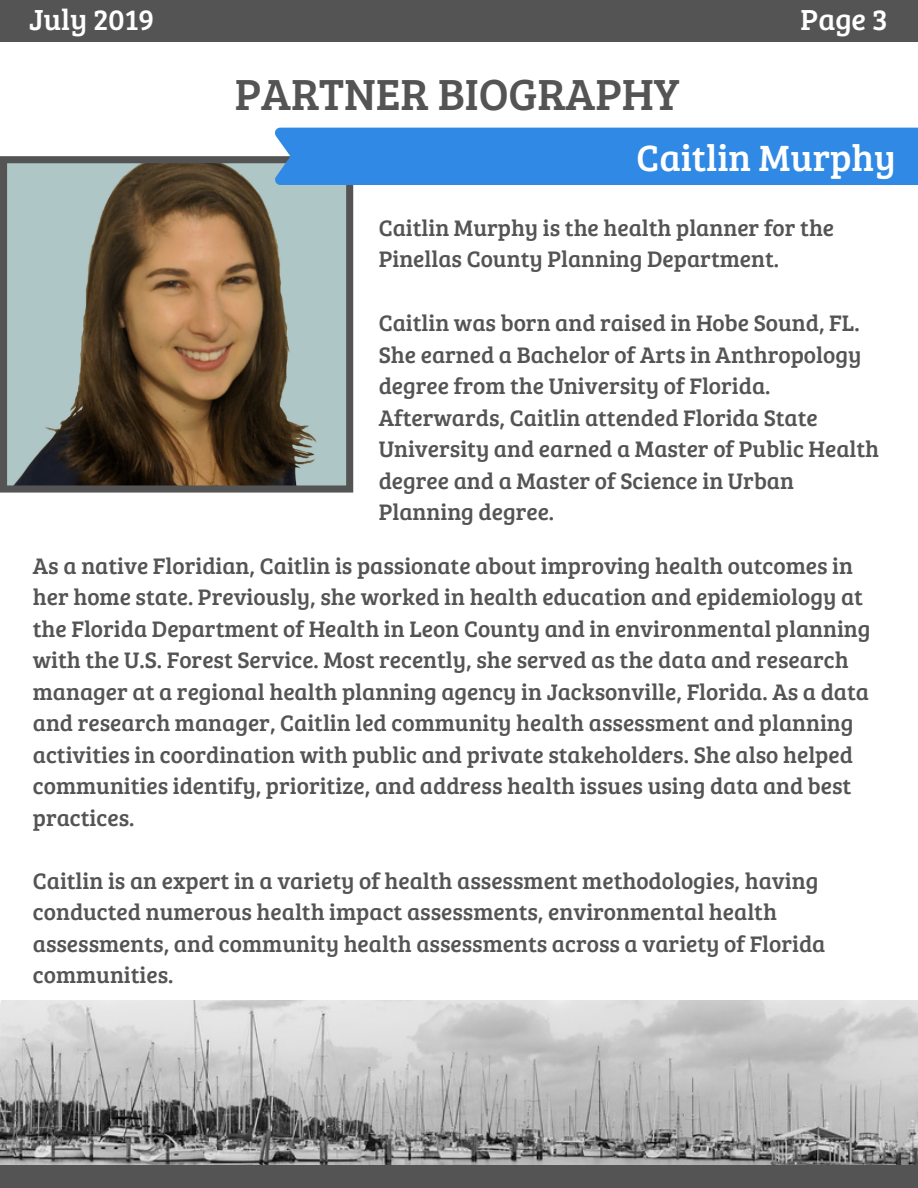
<style>
.page{position:relative;width:918px;height:1188px;background:#fff}
.page>*{position:absolute;margin:0;border:0;box-sizing:border-box;transform-origin:0 0}
.t1{font:45px "Bree Serif";color:#545454}
.t2{font:37.8px "Bree Serif";color:#fff}
.t3{font:30px "Bree Serif";color:#fff}
.t4{font:23.25px/31.5px "Bree Serif";color:#545454}
</style>
<div class="page">
<div style="left:0;top:0;width:918px;height:42px;background:#545454"></div>
<div style="left:0;top:1164px;width:918px;height:24px;background:#545454"></div>
<svg style="left:0;top:156px;width:353px;height:337px;background:#7f796a"></svg>
<div style="left:275px;top:128px;width:643px;height:57px;background:#3089e5"></div>
<img style="left:0;top:1000px;width:918px;height:164px">
<p class="t3" style="left:29px;top:-3px;width:127px">July 2019</p>
<p class="t3" style="left:801px;top:-3px;width:89px">Page 3</p>
<h1 class="t1" style="left:235px;top:61px;width:446px">PARTNER BIOGRAPHY</h1>
<h2 class="t2" style="left:637px;top:130px;width:261px">Caitlin Murphy</h2>
<p class="t4" style="left:379px;top:211px;width:457px">Caitlin Murphy is the health planner for the<br>Pinellas County Planning Department.</p>
<p class="t4" style="left:379px;top:306px;width:502px">Caitlin was born and raised in Hobe Sound, FL.<br>She earned a Bachelor of Arts in Anthropology degree from the University of Florida.<br>Afterwards, Caitlin attended Florida State University and earned a Master of Public Health degree and a Master of Science in Urban Planning degree.</p>
<p class="t4" style="left:33px;top:549px;width:839px">As a native Floridian, Caitlin is passionate about improving health outcomes in her home state. Previously, she worked in health education and epidemiology at the Florida Department of Health in Leon County and in environmental planning with the U.S. Forest Service. Most recently, she served as the data and research manager at a regional health planning agency in Jacksonville, Florida. As a data and research manager, Caitlin led community health assessment and planning activities in coordination with public and private stakeholders. She also helped communities identify, prioritize, and address health issues using data and best practices.</p>
<p class="t4" style="left:33px;top:864px;width:794px">Caitlin is an expert in a variety of health assessment methodologies, having conducted numerous health impact assessments, environmental health assessments, and community health assessments across a variety of Florida communities.</p>
</div>
